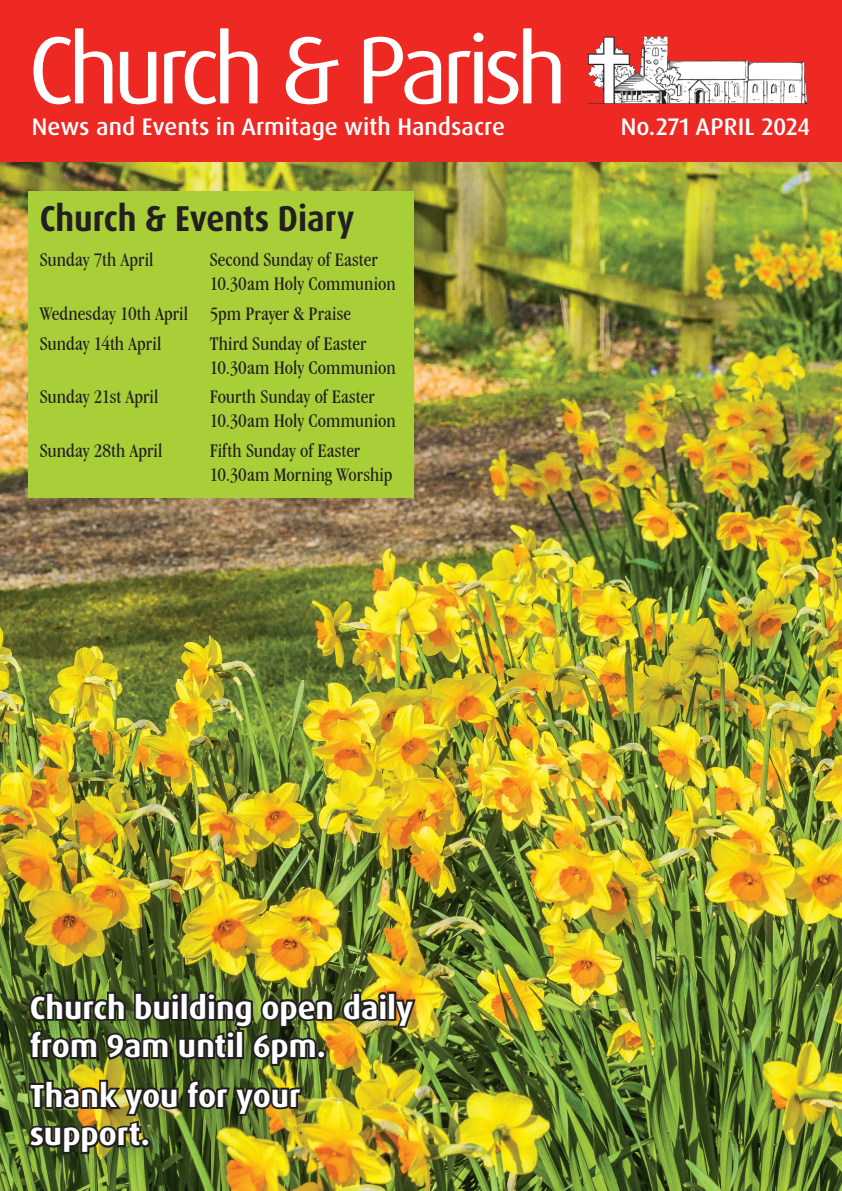
<style>
.page{position:relative;width:842px;height:1191px;background:#fff}
.page>*{position:absolute;margin:0;border:0;box-sizing:border-box;transform-origin:0 0}
.t1{font:95.6px "Dax OT";letter-spacing:-.065em;color:#fff}
.t2{font:700 36px "Dax OT";color:#231f20;scale:.9 1}
.t3{font:700 32px/38.4px "Dax OT";color:#fff}
.t4{font:500 24px "Dax OT";color:#fff}
.t5{font:condensed 20px/24px "Garamond IT Cby BT";color:#231f20}
</style>
<div class="page">
<img style="left:0;top:162px;width:842px;height:1029px">
<div style="left:0;top:0;width:842px;height:162px;background:#ee2823"></div>
<img style="left:603px;top:36px;width:54px;height:37px">
<div style="left:378px;top:992px;width:9px;height:9px;border:4px solid #231f20;border-radius:50%"></div>
<div style="left:378px;top:999px;width:9px;height:21px;border:4px solid #231f20"></div>
<div style="left:387px;top:991px;width:9px;height:29px;border:4px solid #231f20"></div>
<svg style="left:391px;top:996px;width:27px;height:33px"></svg>
<svg style="left:27px;top:989px;width:355px;height:79px;background:#495024"></svg>
<div style="left:317px;top:1049px;width:9px;height:10px;border:4px solid #231f20;border-radius:50%"></div>
<img style="left:26px;top:1077px;width:279px;height:79px">
<div style="left:141px;top:1138px;width:9px;height:9px;border:4px solid #231f20;border-radius:50%"></div>
<div style="left:28px;top:191px;width:386px;height:306px;background:#a9cf38"></div>
<h1 class="t1" style="left:28px;top:10px;width:540px">Church &amp; Parish</h1>
<p class="t4" style="left:32px;top:111px;width:474px">News and Events in Armitage with Handsacre</p>
<p class="t4" style="left:621px;top:111px;width:191px">No.271 APRIL 2024</p>
<h2 class="t2" style="left:40px;top:195px;width:351px">Church &amp; Events Diary</h2>
<p class="t5" style="left:40px;top:248px;width:115px">Sunday 7th April</p>
<p class="t5" style="left:210px;top:248px;width:187px">Second Sunday of Easter<br>10.30am Holy Communion</p>
<p class="t5" style="left:40px;top:299px;width:313px;line-height:29.6px">Wednesday 10th April 5pm Prayer &amp; Praise<br>Sunday 14th April</p>
<p class="t5" style="left:210px;top:331px;width:187px">Third Sunday of Easter<br>10.30am Holy Communion</p>
<p class="t5" style="left:40px;top:385px;width:120px">Sunday 21st April</p>
<p class="t5" style="left:210px;top:385px;width:187px">Fourth Sunday of Easter<br>10.30am Holy Communion</p>
<p class="t5" style="left:40px;top:438px;width:124px">Sunday 28th April</p>
<p class="t5" style="left:210px;top:438px;width:184px">Fifth Sunday of Easter<br>10.30am Morning Worship</p>
<h3 class="t3" style="left:30px;top:988px;width:385px">Church building open daily from 9am until 6pm.</h3>
<h3 class="t3" style="left:30px;top:1077px;width:272px">Thank you for your support.</h3>
</div>
